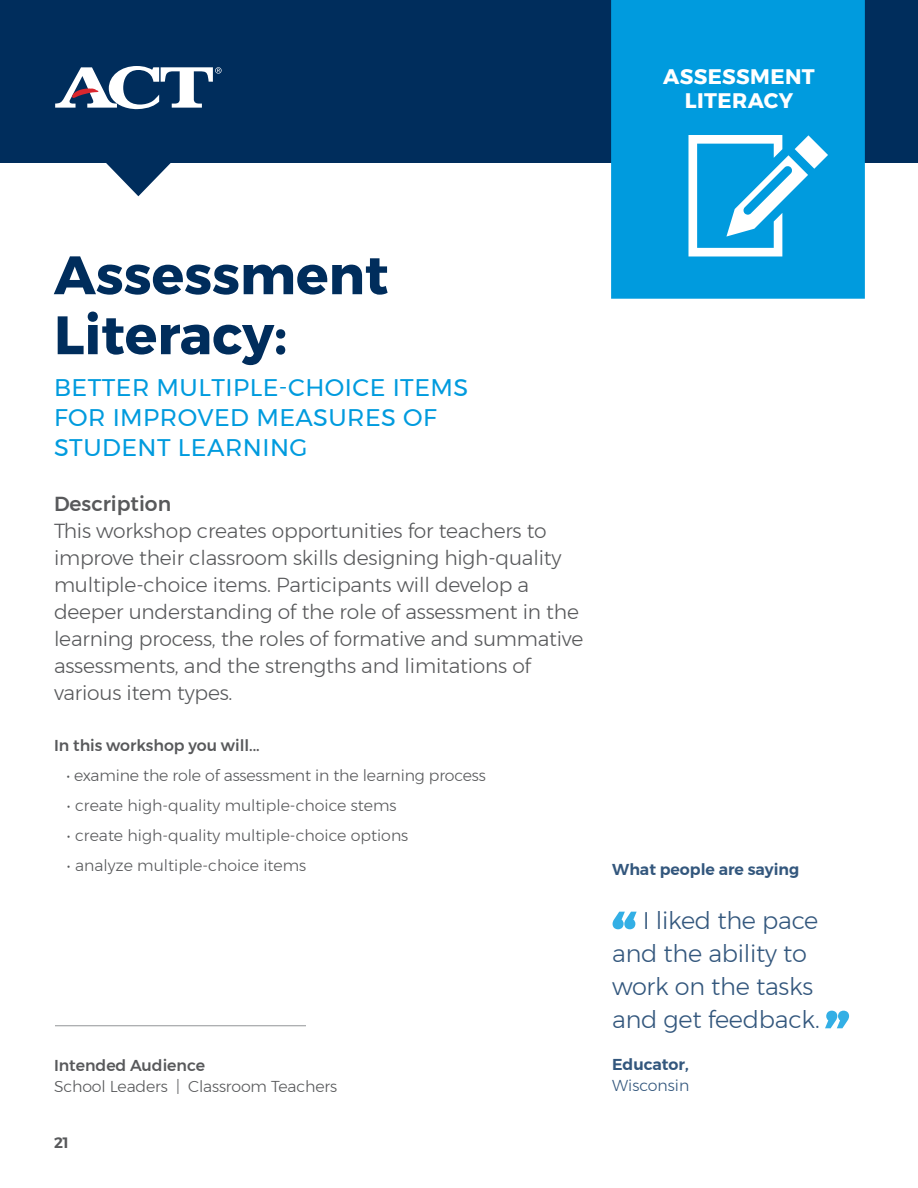
<style>
.page{position:relative;width:918px;height:1188px;background:#fff}
.page>*{position:absolute;margin:0;border:0;box-sizing:border-box;transform-origin:0 0}
.t1{font:700 54px/60px "Montserrat";color:#002d5c}
.t2{font:900 54px "Montserrat";color:#33afe5}
.t3{font:24px/30px "Montserrat";letter-spacing:.02em;color:#009bde}
.t4{font:300 24px/33px "Montserrat";letter-spacing:-.01em;color:#33577d}
.t5{font:700 21px/24px "Montserrat";letter-spacing:.02em;color:#fff;text-align:center}
.t6{font:300 20.25px/27px "Montserrat";letter-spacing:-.01em;color:#58595b}
.t7{font:500 20.25px "Montserrat";color:#58595b}
.t8{font:300 15.75px "Montserrat";color:#58595b}
.t9{font:500 15.75px "Montserrat";color:#58595b}
.t10{font:600 15.75px "Montserrat";color:#33577d}
.t11{font:300 15.75px "Montserrat";color:#33577d}
.t12{font:600 15px "Montserrat";color:#58595b}
</style>
<div class="page">
<div style="left:0;top:0;width:918px;height:163px;background:#002d5c"></div>
<svg style="left:106px;top:163px;width:65px;height:33px"></svg>
<svg style="left:55px;top:66px;width:167px;height:43px"></svg>
<hr style="left:55px;top:1025px;width:251px;height:1px;background:#939598">
<div style="left:611px;top:0;width:254px;height:299px;background:#009bde"></div>
<svg style="left:688px;top:135px;width:140px;height:121px"></svg>
<p class="t5" style="left:663px;top:64px;width:153px">ASSESSMENT<br>LITERACY</p>
<h1 class="t1" style="left:54px;top:245px;width:336px">Assessment<br>Literacy:</h1>
<p class="t3" style="left:54px;top:372px;width:416px">BETTER MULTIPLE-CHOICE ITEMS<br>FOR IMPROVED MEASURES OF<br>STUDENT LEARNING</p>
<p class="t7" style="left:54px;top:488px;width:119px">Description</p>
<p class="t6" style="left:54px;top:517px;width:531px">This workshop creates opportunities for teachers to improve their classroom skills designing high-quality multiple-choice items. Participants will develop a deeper understanding of the role of assessment in the learning process, the roles of formative and summative assessments, and the strengths and limitations of various item types.</p>
<p class="t9" style="left:54px;top:733px;width:207px">In this workshop you will...</p>
<p class="t8" style="left:67px;top:763px;width:421px">• examine the role of assessment in the learning process</p>
<p class="t8" style="left:67px;top:793px;width:331px">• create high-quality multiple-choice stems</p>
<p class="t8" style="left:67px;top:823px;width:343px">• create high-quality multiple-choice options</p>
<p class="t8" style="left:67px;top:853px;width:241px">• analyze multiple-choice items</p>
<p class="t9" style="left:54px;top:1053px;width:153px">Intended Audience</p>
<p class="t8" style="left:54px;top:1075px;width:285px">School Leaders | Classroom Teachers</p>
<p class="t12" style="left:54px;top:1131px;width:16px">21</p>
<p class="t10" style="left:612px;top:857px;width:189px">What people are saying</p>
<h1 class="t2" style="left:612px;top:888px;width:28px">“</h1>
<p class="t4" style="left:612px;top:904px;width:209px;text-indent:31px">I liked the pace and the ability to work on the tasks and get feedback.</p>
<h1 class="t2" style="left:825px;top:987px;width:28px">”</h1>
<p class="t10" style="left:612px;top:1052px;width:78px">Educator,</p>
<p class="t11" style="left:612px;top:1074px;width:79px">Wisconsin</p>
</div>
